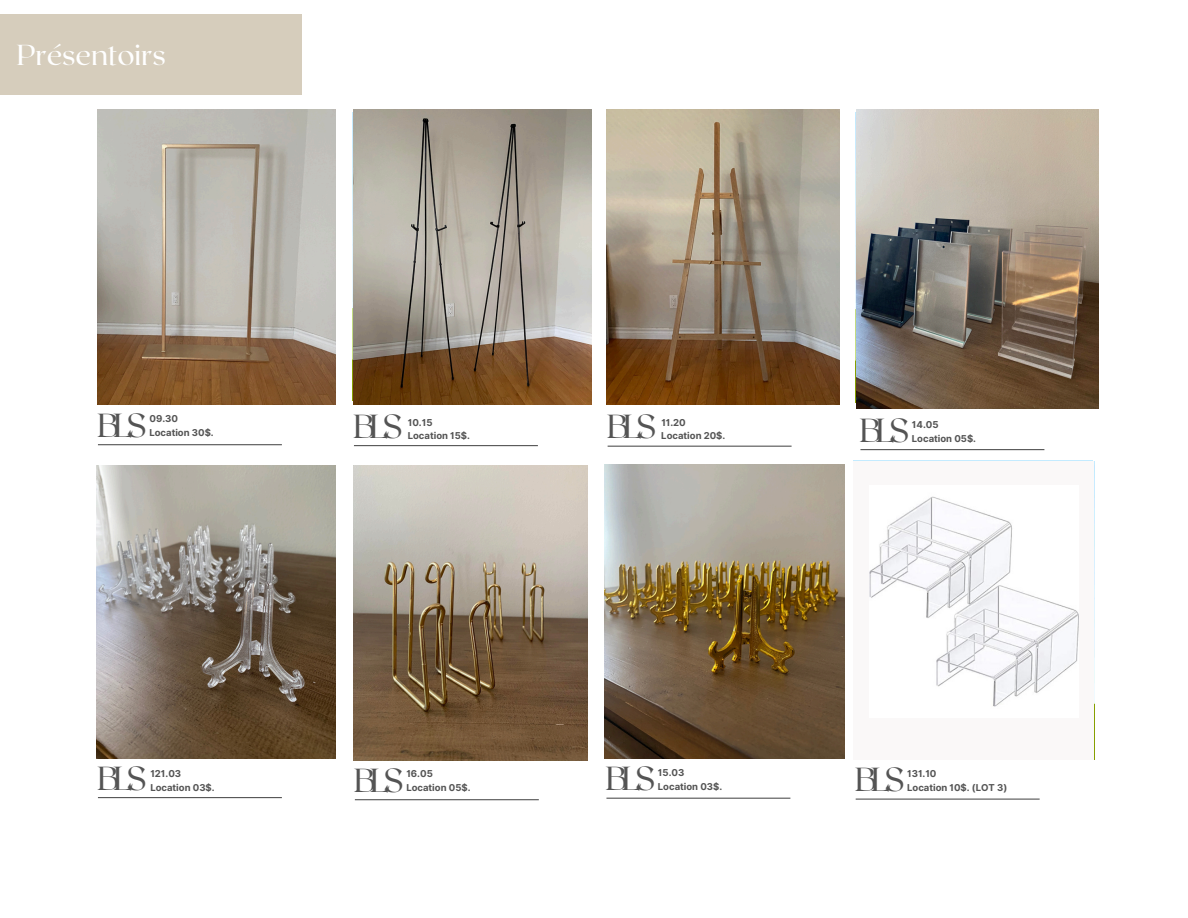
<style>
.page{position:relative;width:1188px;height:918px;background:#fff}
.page>*{position:absolute;margin:0;border:0;box-sizing:border-box;transform-origin:0 0}
.t1{font:300 33.3px "Roxborough CF";letter-spacing:-.195em;color:#545454}
.t2{font:28.8px "Roxborough CF";color:#fff}
.t3{font:700 9.6px "Inter";color:#545454}
.t4{font:700 9.45px "Inter";color:#545454}
</style>
<div class="page">
<div style="left:0;top:15px;width:301px;height:80px;background:#d6cdbc"></div>
<hr style="left:98px;top:444px;width:184px;height:1px;background:#545454">
<hr style="left:354px;top:445px;width:184px;height:1px;background:#545454">
<hr style="left:608px;top:446px;width:184px;height:1px;background:#545454">
<hr style="left:98px;top:797px;width:184px;height:1px;background:#545454">
<hr style="left:355px;top:799px;width:184px;height:1px;background:#545454">
<hr style="left:860px;top:449px;width:184px;height:1px;background:#545454">
<hr style="left:606px;top:798px;width:184px;height:1px;background:#545454">
<hr style="left:856px;top:799px;width:184px;height:1px;background:#545454">
<div style="left:854px;top:461px;width:240px;height:298px;background:#faf8f8"></div>
<img style="left:353px;top:109px;width:239px;height:296px">
<img style="left:606px;top:109px;width:233px;height:296px">
<img style="left:98px;top:109px;width:237px;height:296px">
<img style="left:97px;top:465px;width:238px;height:294px">
<img style="left:353px;top:465px;width:234px;height:295px">
<img style="left:605px;top:464px;width:239px;height:295px">
<img style="left:869px;top:496px;width:210px;height:211px">
<img style="left:856px;top:109px;width:242px;height:299px">
<p class="t2" style="left:16px;top:37px;width:151px">Présentoirs</p>
<h2 class="t1" style="left:97px;top:404px;width:51px">BLS</h2>
<h1 class="t1" style="left:353px;top:405px;width:51px">BLS</h1>
<p class="t1" style="left:607px;top:405px;width:51px">BLS</p>
<h1 class="t3" style="left:149px;top:413px;width:30px">09.30</h1>
<p class="t3" style="left:408px;top:416px;width:26px">10.15</p>
<p class="t3" style="left:661px;top:416px;width:26px">11.20</p>
<p class="t4" style="left:149px;top:427px;width:66px">Location 30$.</p>
<p class="t4" style="left:408px;top:430px;width:64px">Location 15$.</p>
<h1 class="t4" style="left:661px;top:430px;width:66px">Location 20$.</h1>
<h1 class="t1" style="left:860px;top:409px;width:51px">BLS</h1>
<h1 class="t3" style="left:912px;top:419px;width:28px">14.05</h1>
<p class="t4" style="left:912px;top:433px;width:66px">Location 05$.</p>
<p class="t1" style="left:97px;top:757px;width:51px">BLS</p>
<h1 class="t1" style="left:354px;top:759px;width:51px">BLS</h1>
<p class="t3" style="left:150px;top:767px;width:32px">121.03</p>
<p class="t3" style="left:406px;top:768px;width:28px">16.05</p>
<p class="t4" style="left:150px;top:781px;width:66px">Location 03$.</p>
<p class="t4" style="left:406px;top:782px;width:66px">Location 05$.</p>
<p class="t1" style="left:606px;top:757px;width:51px">BLS</p>
<p class="t3" style="left:658px;top:766px;width:28px">15.03</p>
<h1 class="t4" style="left:658px;top:781px;width:66px">Location 03$.</h1>
<p class="t1" style="left:855px;top:758px;width:51px">BLS</p>
<h1 class="t3" style="left:907px;top:767px;width:31px">131.10</h1>
<p class="t4" style="left:907px;top:781px;width:102px">Location 10$. (LOT 3)</p>
</div>
